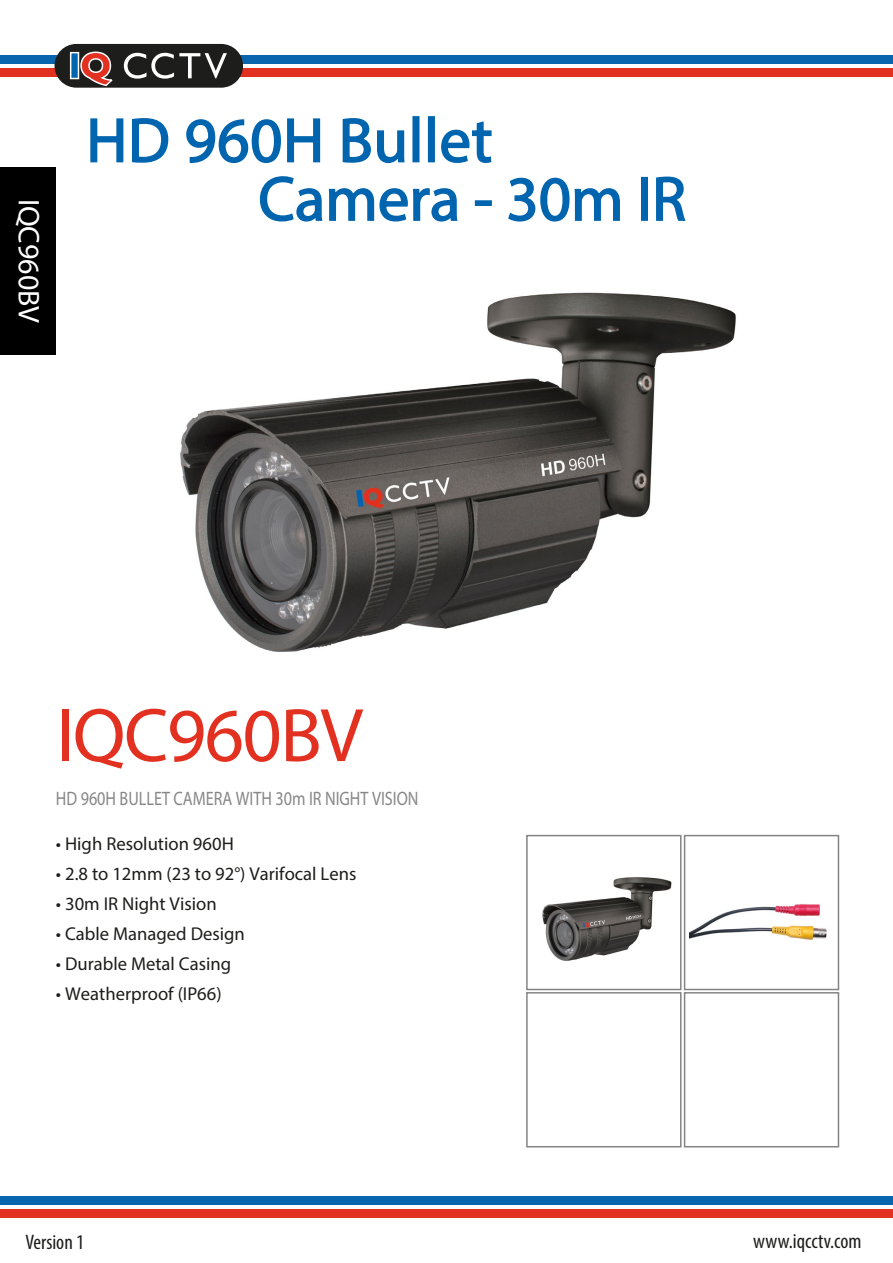
<style>
.page{position:relative;width:893px;height:1263px;background:#fff}
.page>*{position:absolute;margin:0;border:0;box-sizing:border-box;transform-origin:0 0}
.t1{font:76.5px "Myriad Pro";letter-spacing:-.02em;color:#e23121}
.t2{font:63px/58.5px "Myriad Pro";letter-spacing:.01em;color:#0064af}
.t3{font:30px "Myriad Pro";color:#fff}
.t4{font:condensed 21px "Myriad Pro";color:#1d1d1b}
.t5{font:19.5px "Myriad Pro";color:#878787;scale:.83 1}
.t6{font:18.6px "Myriad Pro";color:#1d1d1b}
</style>
<div class="page">
<div style="left:1px;top:167px;width:55px;height:187px;background:#000"></div>
<svg style="left:90px;top:118px;width:34px;height:45px"></svg>
<svg style="left:132px;top:118px;width:37px;height:45px"></svg>
<svg style="left:186px;top:118px;width:135px;height:45px"></svg>
<svg style="left:342px;top:118px;width:63px;height:45px"></svg>
<div style="left:412px;top:116px;width:7px;height:46px;border:2px solid #0064af"></div>
<div style="left:428px;top:116px;width:7px;height:46px;border:2px solid #0064af"></div>
<svg style="left:441px;top:121px;width:51px;height:42px"></svg>
<svg style="left:259px;top:176px;width:199px;height:46px"></svg>
<div style="left:475px;top:200px;width:17px;height:6px;border:2px solid #0064af"></div>
<svg style="left:508px;top:177px;width:112px;height:45px"></svg>
<div style="left:641px;top:177px;width:7px;height:44px;border:2px solid #0064af"></div>
<svg style="left:656px;top:176px;width:30px;height:45px"></svg>
<div style="left:0;top:1196px;width:893px;height:8px;background:#0865ae"></div>
<div style="left:0;top:1209px;width:893px;height:9px;background:#e23121"></div>
<div style="left:0;top:55px;width:893px;height:8px;background:#0865ae"></div>
<div style="left:0;top:68px;width:893px;height:9px;background:#e23121"></div>
<div style="left:55px;top:44px;width:188px;height:44px;background:#1d1d1b;border-radius:22px"></div>
<svg style="left:124px;top:53px;width:103px;height:26px"></svg>
<div style="left:70px;top:52px;width:9px;height:27px;background:#0064af;border:2px solid #fff"></div>
<svg style="left:79px;top:51px;width:34px;height:36px"></svg>
<div style="left:684px;top:835px;width:155px;height:155px;border:2px solid #848484"></div>
<div style="left:684px;top:992px;width:155px;height:155px;border:2px solid #848484"></div>
<div style="left:526px;top:835px;width:156px;height:155px;border:2px solid #848484"></div>
<div style="left:526px;top:992px;width:156px;height:155px;border:2px solid #848484"></div>
<img style="left:689px;top:904px;width:138px;height:36px">
<img style="left:180px;top:292px;width:556px;height:360px">
<img style="left:542px;top:877px;width:130px;height:84px">
<h3 class="t3" style="left:47px;top:199px;width:126px;rotate:90deg">IQC960BV</h3>
<h2 class="t2" style="left:258px;top:110px;width:429px;text-indent:-172px">HD 960H Bullet<br>Camera - 30m IR</h2>
<h1 class="t1" style="left:56px;top:688px;width:309px">IQC960BV</h1>
<p class="t5" style="left:56px;top:786px;width:438px">HD 960H BULLET CAMERA WITH 30m IR NIGHT VISION</p>
<p class="t6" style="left:56px;top:832px;width:179px">• High Resolution 960H</p>
<p class="t6" style="left:56px;top:862px;width:302px">• 2.8 to 12mm (23 to 92°) Varifocal Lens</p>
<p class="t6" style="left:56px;top:892px;width:162px">• 30m IR Night Vision</p>
<p class="t6" style="left:56px;top:922px;width:190px">• Cable Managed Design</p>
<p class="t6" style="left:56px;top:952px;width:177px">• Durable Metal Casing</p>
<p class="t6" style="left:56px;top:982px;width:167px">• Weatherproof (IP66)</p>
<p class="t4" style="left:25px;top:1230px;width:60px">Version 1</p>
<p class="t4" style="left:753px;top:1228px;width:110px">www.iqcctv.com</p>
</div>
